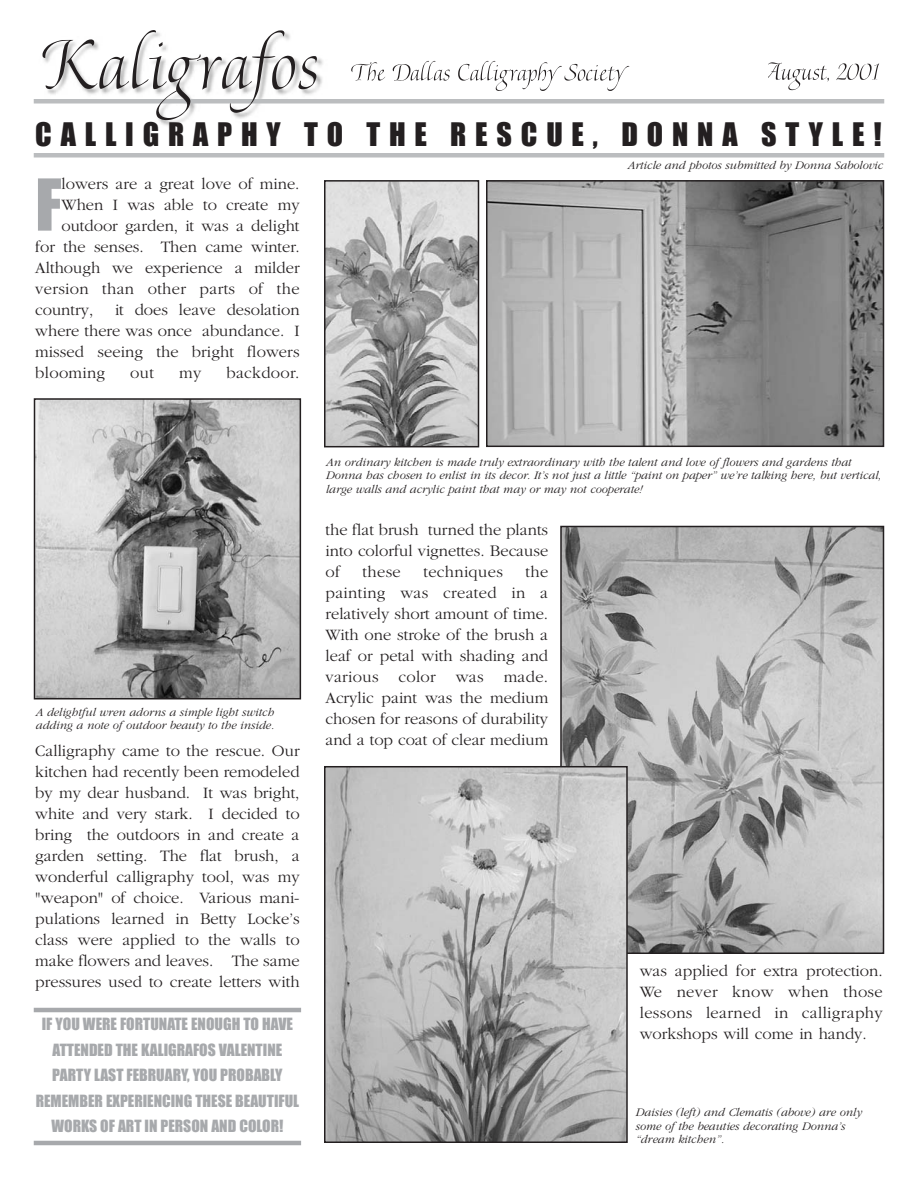
<style>
.page{position:relative;width:918px;height:1188px;background:#fff}
.page>*{position:absolute;margin:0;border:0;box-sizing:border-box;transform-origin:0 0}
.t1{font:66px "Impact";color:#a7a9ac}
.t2{font:30px "Impact";letter-spacing:.295em;color:#231f20}
.t3{font:300 16.5px/21px "Garamond";color:#231f20;text-align:justify}
.t4{font:300 16.5px "Garamond";letter-spacing:.02em;color:#231f20}
.t5{font:15.6px/25.5px "Impact";color:#a7a9ac;text-align:center}
.t6{font:italic 300 12px/13.5px "Garamond";color:#231f20}
</style>
<div class="page">
<img style="left:33px;top:52px;width:290px;height:74px">
<div style="left:34px;top:99px;width:850px;height:5px;background:#bbbdbf"></div>
<div style="left:34px;top:153px;width:850px;height:5px;background:#bbbdbf"></div>
<svg style="left:351px;top:62px;width:34px;height:19px"></svg>
<svg style="left:393px;top:61px;width:57px;height:20px"></svg>
<svg style="left:458px;top:61px;width:171px;height:30px"></svg>
<svg style="left:43px;top:30px;width:274px;height:90px"></svg>
<svg style="left:768px;top:62px;width:61px;height:28px"></svg>
<svg style="left:836px;top:63px;width:43px;height:17px"></svg>
<hr style="left:34px;top:1008px;width:267px;height:4px;background:#a7a9ac">
<hr style="left:34px;top:1141px;width:267px;height:4px;background:#a7a9ac">
<img style="left:37px;top:401px;width:261px;height:295px">
<div style="left:34px;top:398px;width:267px;height:301px;border:2px solid #231f20"></div>
<img style="left:489px;top:183px;width:392px;height:261px">
<div style="left:486px;top:180px;width:398px;height:267px;border:2px solid #231f20"></div>
<img style="left:563px;top:529px;width:318px;height:422px">
<div style="left:560px;top:526px;width:324px;height:428px;border:2px solid #231f20"></div>
<img style="left:327px;top:769px;width:298px;height:371px">
<div style="left:324px;top:766px;width:304px;height:377px;border:2px solid #231f20"></div>
<img style="left:327px;top:183px;width:149px;height:261px">
<div style="left:324px;top:180px;width:155px;height:267px;border:2px solid #231f20"></div>
<h2 class="t2" style="left:35px;top:125px;width:848px">CALLIGRAPHY TO THE RESCUE, DONNA STYLE!</h2>
<h1 class="t1" style="left:35px;top:184px;width:28px">F</h1>
<p class="t3" style="left:62px;top:174px;width:240px">lowers are a great love of mine.</p>
<p class="t3" style="left:62px;top:195px;width:240px">When I was able to create my</p>
<p class="t3" style="left:62px;top:216px;width:240px">outdoor garden, it was a delight</p>
<p class="t3" style="left:35px;top:237px;width:266px">for the senses. Then came winter.</p>
<p class="t3" style="left:35px;top:258px;width:266px">Although we experience a milder</p>
<p class="t4" style="left:35px;top:282px;width:266px">version than other parts of the</p>
<p class="t3" style="left:35px;top:300px;width:60px">country,</p>
<p class="t3" style="left:35px;top:300px;width:266px;text-indent:80px">it does leave desolation where there was once abundance. I missed seeing the bright flowers blooming</p>
<p class="t3" style="left:130px;top:363px;width:25px">out</p>
<p class="t3" style="left:179px;top:363px;width:24px">my</p>
<p class="t4" style="left:226px;top:366px;width:75px">backdoor.</p>
<p class="t6" style="left:627px;top:159px;width:257px">Article and photos submitted by Donna Sabolovic</p>
<p class="t6" style="left:35px;top:706px;width:240px">A delightful wren adorns a simple light switch adding a note of outdoor beauty to the inside.</p>
<p class="t3" style="left:35px;top:741px;width:266px">Calligraphy came to the rescue. Our kitchen had recently been remodeled by my dear husband. It was bright, white and very stark. I decided to bring the outdoors in and create a garden setting. The flat brush, a wonderful calligraphy tool, was my "weapon" of choice. Various mani&shy;pulations learned in Betty Locke’s class were applied to the walls to make flowers and leaves. The same pressures used to create letters with</p>
<p class="t5" style="left:36px;top:1013px;width:265px">IF YOU WERE FORTUNATE ENOUGH TO HAVE ATTENDED THE KALIGRAFOS VALENTINE PARTY LAST FEBRUARY, YOU PROBABLY REMEMBER EXPERIENCING THESE BEAUTIFUL WORKS OF ART IN PERSON AND COLOR!</p>
<p class="t6" style="left:326px;top:456px;width:557px">An ordinary kitchen is made truly extraordinary with the talent and love of flowers and gardens that<br>Donna has chosen to enlist in its decor. It’s not just a little “paint on paper” we’re talking here, but vertical, large walls and acrylic paint that may or may not cooperate!</p>
<p class="t3" style="left:326px;top:521px;width:224px">the flat brush turned the plants into colorful vignettes. Because of</p>
<p class="t3" style="left:326px;top:563px;width:224px;text-indent:200px">the painting was created in a relatively short amount of time.<br>With one stroke of the brush a leaf or petal with shading and various color was made.<br>Acrylic paint was the medium chosen for reasons of durability and a top coat of clear medium</p>
<p class="t3" style="left:363px;top:563px;width:40px">these</p>
<p class="t4" style="left:423px;top:565px;width:81px">techniques</p>
<p class="t3" style="left:640px;top:962px;width:245px">was applied for extra protection.<br>We never know when those lessons learned in calligraphy workshops will come in handy.</p>
<p class="t6" style="left:635px;top:1106px;width:228px">Daisies (left) and Clematis (above) are only some of the beauties decorating Donna’s “dream kitchen”.</p>
</div>
